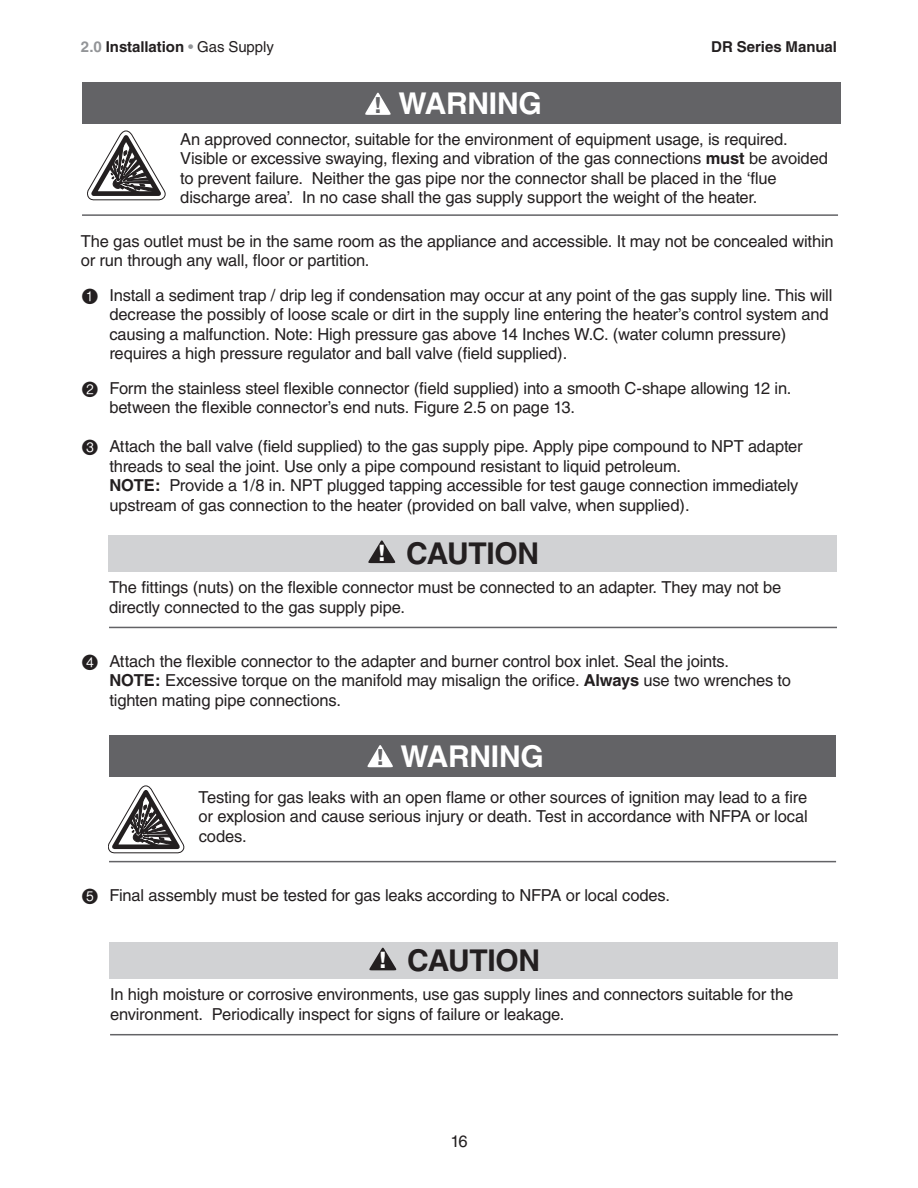
<style>
.page{position:relative;width:918px;height:1188px;background:#fff}
.page>*{position:absolute;margin:0;border:0;box-sizing:border-box;transform-origin:0 0}
.t1{font:700 30px "Helvetica";letter-spacing:-.01em;color:#231f20}
.t2{font:700 30px "Helvetica";letter-spacing:-.01em;color:#fff}
.t3{font:900 condensed 21.15px "Helvetica";color:#636366}
.t4{font:16.5px/19.5px "Helvetica";letter-spacing:-.01em;color:#231f20}
.t5{font:700 15px "Helvetica";letter-spacing:-.005em;color:#231f20}
.s1{color:#939598}
.s2{font-weight:400;color:#939598}
.s3{font-weight:400}
.s4{font-weight:700}
.s5{font-family:"Circle Frame Neg";font-size:21px}
.s6{font-weight:900;font-stretch:condensed;font-size:21.6px;color:#fff}
</style>
<div class="page">
<div style="left:108px;top:535px;width:729px;height:36px;background:#d1d2d4"></div>
<svg style="left:368px;top:540px;width:27px;height:23px"></svg>
<hr style="left:109px;top:627px;width:728px;height:1px;background:#636366">
<div style="left:109px;top:735px;width:727px;height:42px;background:#636366"></div>
<svg style="left:368px;top:745px;width:25px;height:22px"></svg>
<hr style="left:109px;top:861px;width:727px;height:1px;background:#636366">
<svg style="left:108px;top:786px;width:76px;height:67px"></svg>
<svg style="left:87px;top:131px;width:79px;height:69px"></svg>
<hr style="left:82px;top:214px;width:756px;height:2px;background:#636366">
<div style="left:82px;top:82px;width:758px;height:42px;background:#636366"></div>
<svg style="left:365px;top:93px;width:26px;height:22px"></svg>
<div style="left:109px;top:942px;width:729px;height:37px;background:#d1d2d4"></div>
<svg style="left:369px;top:948px;width:27px;height:22px"></svg>
<hr style="left:110px;top:1034px;width:728px;height:1px;background:#636366">
<p class="t5" style="left:81px;top:37px;width:195px"><span class="s1">2.0</span> Installation <span class="s2">•</span> <span class="s3">Gas Supply</span></p>
<p class="t5" style="left:711px;top:37px;width:127px">DR Series Manual</p>
<h1 class="t2" style="left:399px;top:85px;width:145px">WARNING</h1>
<p class="t3" style="left:375px;top:92px;width:9px">!</p>
<p class="t4" style="left:180px;top:129px;width:649px">An approved connector, suitable for the environment of equipment usage, is required.<br>Visible or excessive swaying, flexing and vibration of the gas connections <span class="s4">must</span> be avoided to prevent failure. Neither the gas pipe nor the connector shall be placed in the ‘flue discharge area’. In no case shall the gas supply support the weight of the heater.</p>
<p class="t4" style="left:81px;top:231px;width:754px">The gas outlet must be in the same room as the appliance and accessible. It may not be concealed within or run through any wall, floor or partition.</p>
<p class="t4" style="left:109px;top:285px;width:724px;text-indent:-28px"><span class="s5">1</span> Install a sediment trap / drip leg if condensation may occur at any point of the gas supply line. This will decrease the possibly of loose scale or dirt in the supply line entering the heater’s control system and causing a malfunction. Note: High pressure gas above 14 Inches W.C. (water column pressure) requires a high pressure regulator and ball valve (field supplied).</p>
<p class="t4" style="left:109px;top:378px;width:684px;text-indent:-28px"><span class="s5">2</span> Form the stainless steel flexible connector (field supplied) into a smooth C-shape allowing 12 in. between the flexible connector’s end nuts. Figure 2.5 on page 13.</p>
<p class="t4" style="left:109px;top:437px;width:695px;text-indent:-28px"><span class="s5">3</span> Attach the ball valve (field supplied) to the gas supply pipe. Apply pipe compound to NPT adapter threads to seal the joint. Use only a pipe compound resistant to liquid petroleum.<br><span class="s4">NOTE:</span> Provide a 1/8 in. NPT plugged tapping accessible for test gauge connection immediately upstream of gas connection to the heater (provided on ball valve, when supplied).</p>
<h1 class="t1" style="left:378px;top:535px;width:163px"><span class="s6">!</span> CAUTION</h1>
<p class="t4" style="left:109px;top:578px;width:674px">The fittings (nuts) on the flexible connector must be connected to an adapter. They may not be directly connected to the gas supply pipe.</p>
<p class="t4" style="left:109px;top:651px;width:683px;text-indent:-28px"><span class="s5">4</span> Attach the flexible connector to the adapter and burner control box inlet. Seal the joints.<br><span class="s4">NOTE:</span> Excessive torque on the manifold may misalign the orifice. <span class="s4">Always</span> use two wrenches to tighten mating pipe connections.</p>
<h1 class="t2" style="left:401px;top:738px;width:145px">WARNING</h1>
<p class="t3" style="left:377px;top:744px;width:9px">!</p>
<p class="t4" style="left:199px;top:787px;width:611px;text-align:justify">Testing for gas leaks with an open flame or other sources of ignition may lead to a fire or explosion and cause serious injury or death. Test in accordance with NFPA or local codes.</p>
<p class="t4" style="left:81px;top:885px;width:591px"><span class="s5">5</span> Final assembly must be tested for gas leaks according to NFPA or local codes.</p>
<h1 class="t1" style="left:379px;top:942px;width:163px"><span class="s6">!</span> CAUTION</h1>
<p class="t4" style="left:110px;top:985px;width:685px">In high moisture or corrosive environments, use gas supply lines and connectors suitable for the environment. Periodically inspect for signs of failure or leakage.</p>
<p class="t4" style="left:450px;top:1131px;width:19px">16</p>
</div>
